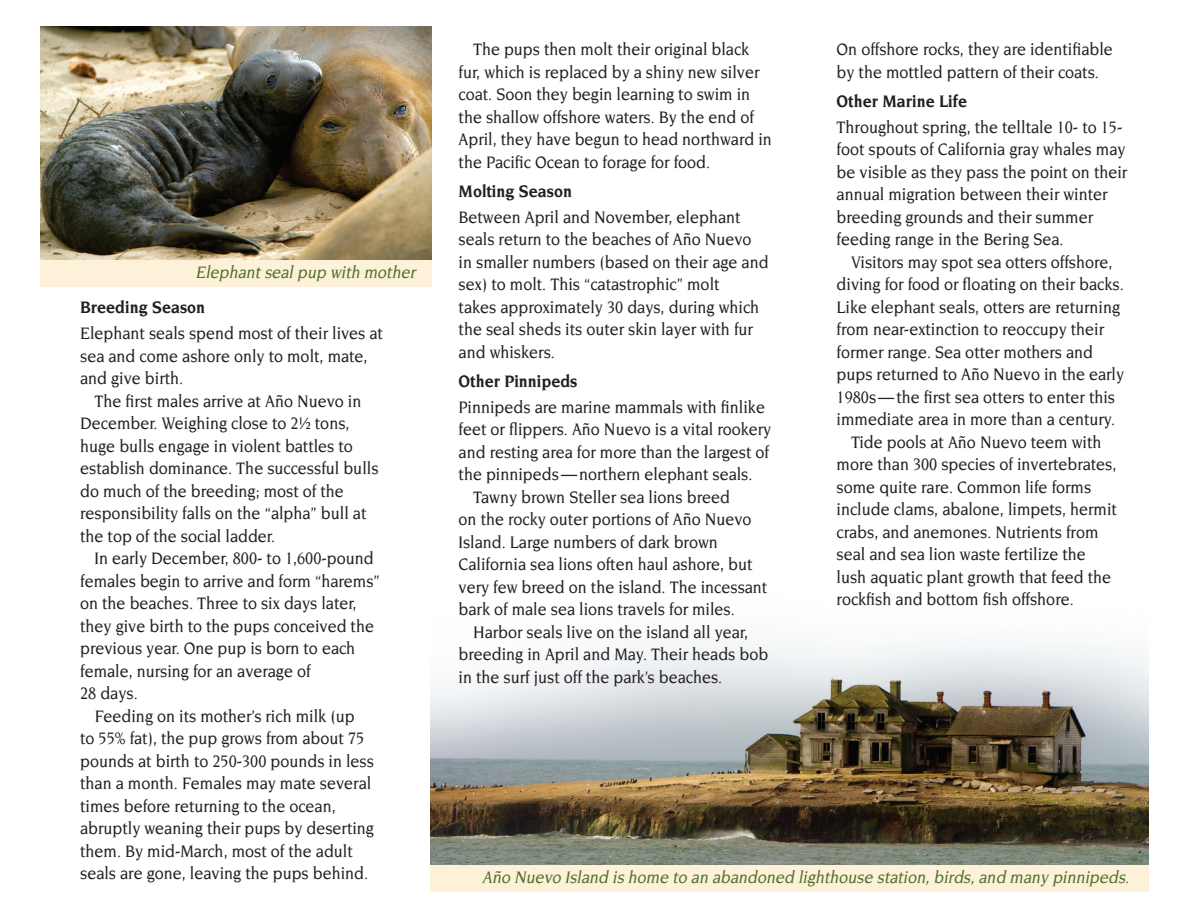
<style>
.page{position:relative;width:1188px;height:918px;background:#fff}
.page>*{position:absolute;margin:0;border:0;box-sizing:border-box;transform-origin:0 0}
.BODY_TEXT_-_2nd_Para{font:500 18px/22.5px "Novarese";color:#231f20;scale:.9 1}
.BODY_TEXT_-_1st_Para{font:500 18px/22.5px "Novarese";color:#231f20;scale:.9 1}
.Caption_Text{font:italic 500 18px "Novarese";color:#4c722a;scale:.9 1}
.t1{font:700 18px "Novarese";color:#231f20;scale:.9 1}
</style>
<div class="page">
<img style="left:431px;top:640px;width:718px;height:225px">
<div style="left:431px;top:865px;width:718px;height:27px;background:#fef1d9"></div>
<img style="left:40px;top:27px;width:392px;height:233px">
<div style="left:40px;top:260px;width:392px;height:27px;background:#fef1d9"></div>
<p class="Caption_Text" style="left:195px;top:263px;width:249px">Elephantsealpup with mother</p>
<h3 class="t1" style="left:80px;top:297px;width:141px">Breeding Season</h3>
<p class="BODY_TEXT_-_1st_Para" style="left:80px;top:322px;width:338px">Elephant seals spend most of their lives at sea and come ashore only to molt, mate, and give birth.</p>
<p class="BODY_TEXT_-_2nd_Para" style="left:80px;top:389px;width:333px;text-indent:14px">The first males arrive at Año Nuevo in December. Weighing close to 2½ tons, huge bulls engage in violent battles to establish dominance. The successful bulls do much of the breeding; most of the responsibility falls on the “alpha” bull at the top of the social ladder.</p>
<p class="BODY_TEXT_-_2nd_Para" style="left:80px;top:547px;width:334px;text-indent:14px">In early December, 800- to 1,600-pound females begin to arrive and form “harems” on the beaches. Three to six days later, they give birth to the pups conceived the previous year. One pup is born to each female, nursing for an average of<br>28 days.</p>
<p class="BODY_TEXT_-_2nd_Para" style="left:80px;top:704px;width:328px;text-indent:14px">Feeding on its mother’s rich milk (up<br>to 55% fat), the pup grows from about 75 pounds at birth to 250-300 pounds in less than a month. Females may mate several times before returning to the ocean, abruptly weaning their pups by deserting them. By mid-March, most of the adult seals are gone, leaving the pups behind.</p>
<p class="BODY_TEXT_-_2nd_Para" style="left:459px;top:38px;width:350px;text-indent:14px">The pups then molt their original black fur, which is replaced by a shiny new silver coat. Soon they begin learning to swim in the shallow offshore waters. By the end of April, they have begun to head northward in the Pacific Ocean to forage for food.</p>
<h3 class="t1" style="left:459px;top:181px;width:128px">Molting Season</h3>
<p class="BODY_TEXT_-_1st_Para" style="left:459px;top:205px;width:346px">Between April and November, elephant seals return to the beaches of Año Nuevo in smaller numbers (based on their age and sex) to molt. This “catastrophic” molt<br>takes approximately 30 days, during which the seal sheds its outer skin layer with fur and whiskers.</p>
<h3 class="t1" style="left:459px;top:371px;width:134px">Other Pinnipeds</h3>
<p class="BODY_TEXT_-_1st_Para" style="left:459px;top:395px;width:349px">Pinnipeds are marine mammals with finlike feet or flippers. Año Nuevo is a vital rookery and resting area for more than the largest of the pinnipeds—northern elephant seals.</p>
<p class="BODY_TEXT_-_2nd_Para" style="left:459px;top:485px;width:345px;text-indent:14px">Tawny brown Steller sea lions breed<br>on the rocky outer portions of Año Nuevo Island. Large numbers of dark brown California sea lions often haul ashore, but very few breed on the island. The incessant bark of male sea lions travels for miles.</p>
<p class="BODY_TEXT_-_2nd_Para" style="left:459px;top:620px;width:346px;text-indent:14px">Harbor seals live on the island all year, breeding in April and May. Their heads bob in the surf just off the park’s beaches.</p>
<p class="BODY_TEXT_-_2nd_Para" style="left:837px;top:38px;width:309px">On offshore rocks, they are identifiable by the mottled pattern of their coats.</p>
<h3 class="t1" style="left:837px;top:91px;width:147px">Other Marine Life</h3>
<p class="BODY_TEXT_-_1st_Para" style="left:837px;top:115px;width:325px">Throughout spring, the telltale 10- to 15- foot spouts of California gray whales may be visible as they pass the point on their annual migration between their winter breeding grounds and their summer feeding range in the Bering Sea.</p>
<p class="BODY_TEXT_-_2nd_Para" style="left:837px;top:250px;width:321px;text-indent:14px">Visitors may spot sea otters offshore, diving for food or floating on their backs.<br>Like elephant seals, otters are returning from near-extinction to reoccupy their former range. Sea otter mothers and pups returned to Año Nuevo in the early 1980s—the first sea otters to enter this immediate area in more than a century.</p>
<p class="BODY_TEXT_-_2nd_Para" style="left:837px;top:430px;width:313px;text-indent:14px">Tide pools at Año Nuevo teem with more than 300 species of invertebrates, some quite rare. Common life forms include clams, abalone, limpets, hermit crabs, and anemones. Nutrients from seal and sea lion waste fertilize the lush aquatic plant growth that feed the rockfish and bottom fish offshore.</p>
<p class="Caption_Text" style="left:482px;top:867px;width:724px">Año Nuevo Island is home to an abandoned lighthouse station,birds,and many pinnipeds.</p>
</div>
